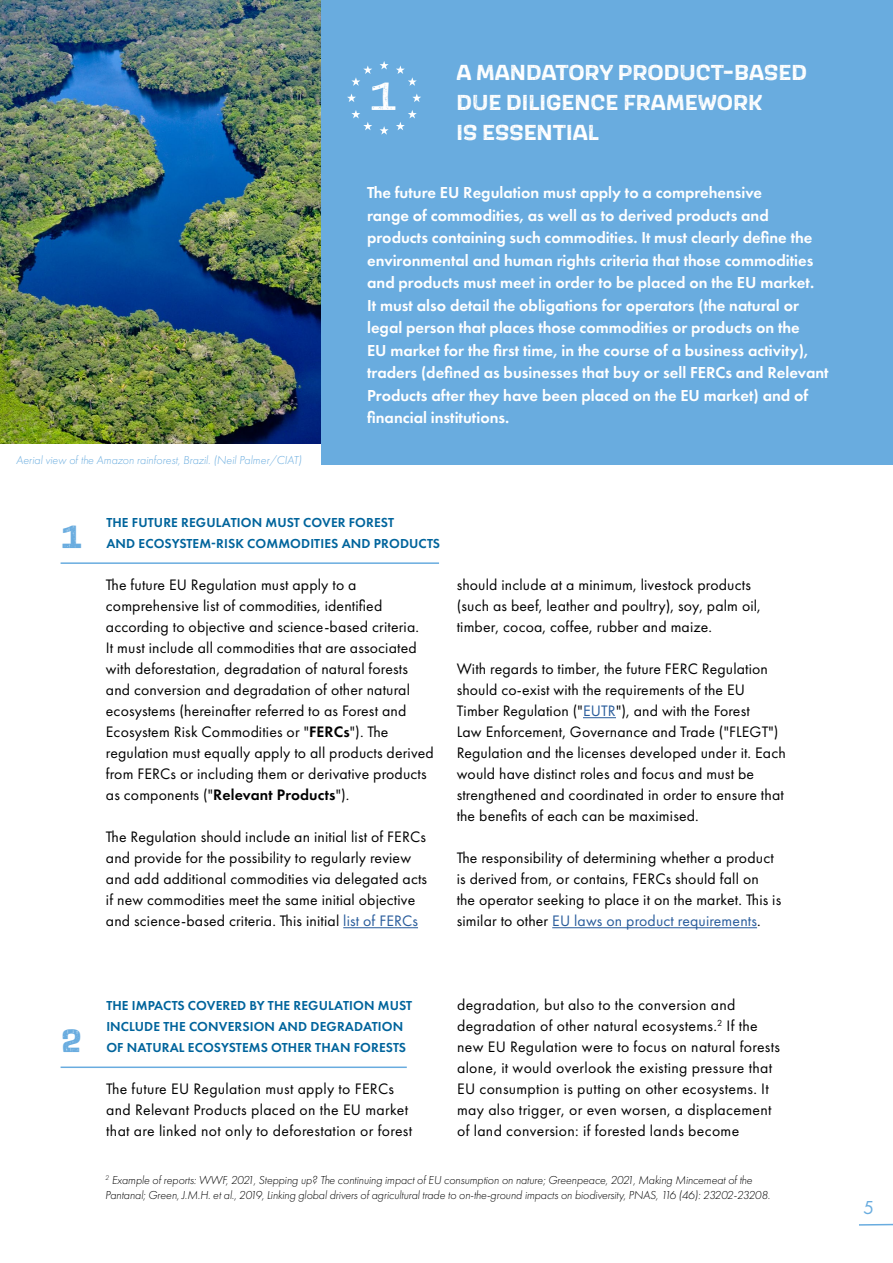
<style>
.page{position:relative;width:893px;height:1263px;background:#fff}
.page>*{position:absolute;margin:0;border:0;box-sizing:border-box;transform-origin:0 0}
.t1{font:500 43.2px "Scarlet Wood Script";color:#fff}
.t2{font:700 33.45px "Scarlet Wood";color:#69acdf}
.t3{font:700 22.5px/30px "Scarlet Wood";color:#fff}
.t4{font:19.5px "Futura PT";color:#69acdf}
.t5{font:600 16.5px/22.5px "Futura PT";color:#fff}
.t6{font:15.75px/21px "Futura PT";letter-spacing:.01em;color:#000}
.t7{font:600 13.5px/21px "Futura PT";letter-spacing:.01em;color:#00649c}
.t8{font:italic 300 12px/15px "Futura PT";letter-spacing:-.01em;color:#000}
.t9{font:italic 300 12px "Futura PT";color:#69acdf}
.s1{font-weight:600}
.s2{color:#275b9b}
</style>
<div class="page">
<svg style="left:859px;top:1223px;width:34px;height:3px"></svg>
<img style="left:0;top:0;width:322px;height:443px">
<div style="left:322px;top:0;width:571px;height:464px;background:#69acdf"></div>
<svg style="left:380px;top:126px;width:9px;height:9px"></svg>
<svg style="left:396px;top:110px;width:21px;height:20px"></svg>
<svg style="left:351px;top:110px;width:21px;height:20px"></svg>
<svg style="left:347px;top:94px;width:9px;height:8px"></svg>
<svg style="left:351px;top:65px;width:21px;height:21px"></svg>
<svg style="left:380px;top:61px;width:9px;height:9px"></svg>
<svg style="left:412px;top:94px;width:9px;height:8px"></svg>
<svg style="left:396px;top:65px;width:21px;height:21px"></svg>
<hr style="left:343px;top:927px;width:75px;height:1px;background:#275b9b">
<hr style="left:583px;top:717px;width:33px;height:1px;background:#275b9b">
<hr style="left:552px;top:927px;width:205px;height:1px;background:#275b9b">
<hr style="left:61px;top:562px;width:378px;height:2px;background:#69acdf">
<hr style="left:61px;top:1066px;width:346px;height:2px;background:#69acdf">
<h1 class="t1" style="left:370px;top:67px;width:27px">1</h1>
<h3 class="t3" style="left:456px;top:56px;width:352px">A MANDATORY PRODUCT-BASED<br>DUE DILIGENCE FRAMEWORK<br>IS ESSENTIAL</h3>
<p class="t9" style="left:16px;top:453px;width:287px">Aerial view of the Amazon rainforest, Brazil. (Neil Palmer/CIAT)</p>
<p class="t5" style="left:367px;top:181px;width:463px">The future EU Regulation must apply to a comprehensive<br>range of commodities, as well as to derived products and products containing such commodities. It must clearly define the environmental and human rights criteria that those commodities and products must meet in order to be placed on the EU market.<br>It must also detail the obligations for operators (the natural or legal person that places those commodities or products on the<br>EU market for the first time, in the course of a business activity), traders (defined as businesses that buy or sell FERCs and Relevant Products after they have been placed on the EU market) and of financial institutions.</p>
<h2 class="t2" style="left:61px;top:514px;width:22px">1</h2>
<p class="t7" style="left:106px;top:512px;width:335px">THE FUTURE REGULATION MUST COVER FOREST<br>AND ECOSYSTEM-RISK COMMODITIES AND PRODUCTS</p>
<p class="t6" style="left:106px;top:574px;width:329px">The future EU Regulation must apply to a comprehensive list of commodities, identified according to objective and science-based criteria.<br>It must include all commodities that are associated with deforestation, degradation of natural forests and conversion and degradation of other natural ecosystems (hereinafter referred to as Forest and Ecosystem Risk Commodities or "<span class="s1">FERCs</span>"). The regulation must equally apply to all products derived from FERCs or including them or derivative products as components ("<span class="s1">Relevant Products</span>").</p>
<p class="t6" style="left:106px;top:826px;width:323px">The Regulation should include an initial list of FERCs and provide for the possibility to regularly review and add additional commodities via delegated acts if new commodities meet the same initial objective and science-based criteria. This initial <span class="s2">list of FERCs</span></p>
<p class="t6" style="left:457px;top:574px;width:306px">should include at a minimum, livestock products (such as beef, leather and poultry), soy, palm oil, timber, cocoa, coffee, rubber and maize.</p>
<p class="t6" style="left:457px;top:658px;width:331px">With regards to timber, the future FERC Regulation should co-exist with the requirements of the EU Timber Regulation ("<span class="s2">EUTR</span>"), and with the Forest<br>Law Enforcement, Governance and Trade ("FLEGT")<br>Regulation and the licenses developed under it. Each would have distinct roles and focus and must be strengthened and coordinated in order to ensure that the benefits of each can be maximised.</p>
<p class="t6" style="left:457px;top:847px;width:326px">The responsibility of determining whether a product is derived from, or contains, FERCs should fall on<br>the operator seeking to place it on the market. This is similar to other <span class="s2">EU laws on product requirements</span>.</p>
<h2 class="t2" style="left:61px;top:1018px;width:22px">2</h2>
<p class="t7" style="left:106px;top:995px;width:307px">THE IMPACTS COVERED BY THE REGULATION MUST<br>INCLUDE THE CONVERSION AND DEGRADATION<br>OF NATURAL ECOSYSTEMS OTHER THAN FORESTS</p>
<p class="t6" style="left:106px;top:1078px;width:307px">The future EU Regulation must apply to FERCs and Relevant Products placed on the EU market that are linked not only to deforestation or forest</p>
<p class="t6" style="left:457px;top:994px;width:324px">degradation, but also to the conversion and degradation of other natural ecosystems.<sup>2</sup> If the new EU Regulation were to focus on natural forests alone, it would overlook the existing pressure that EU consumption is putting on other ecosystems. It may also trigger, or even worsen, a displacement of land conversion: if forested lands become</p>
<p class="t8" style="left:105px;top:1172px;width:666px"><sup>2</sup> Example of reports: WWF, 2021, Stepping up? The continuing impact of EU consumption on nature; Greenpeace, 2021, Making Mincemeat of the<br>Pantanal; Green, J.M.H. et al., 2019, Linking global drivers of agricultural trade to on-the-ground impacts on biodiversity, PNAS, 116 (46): 23202-23208.</p>
<p class="t4" style="left:863px;top:1196px;width:13px">5</p>
</div>
